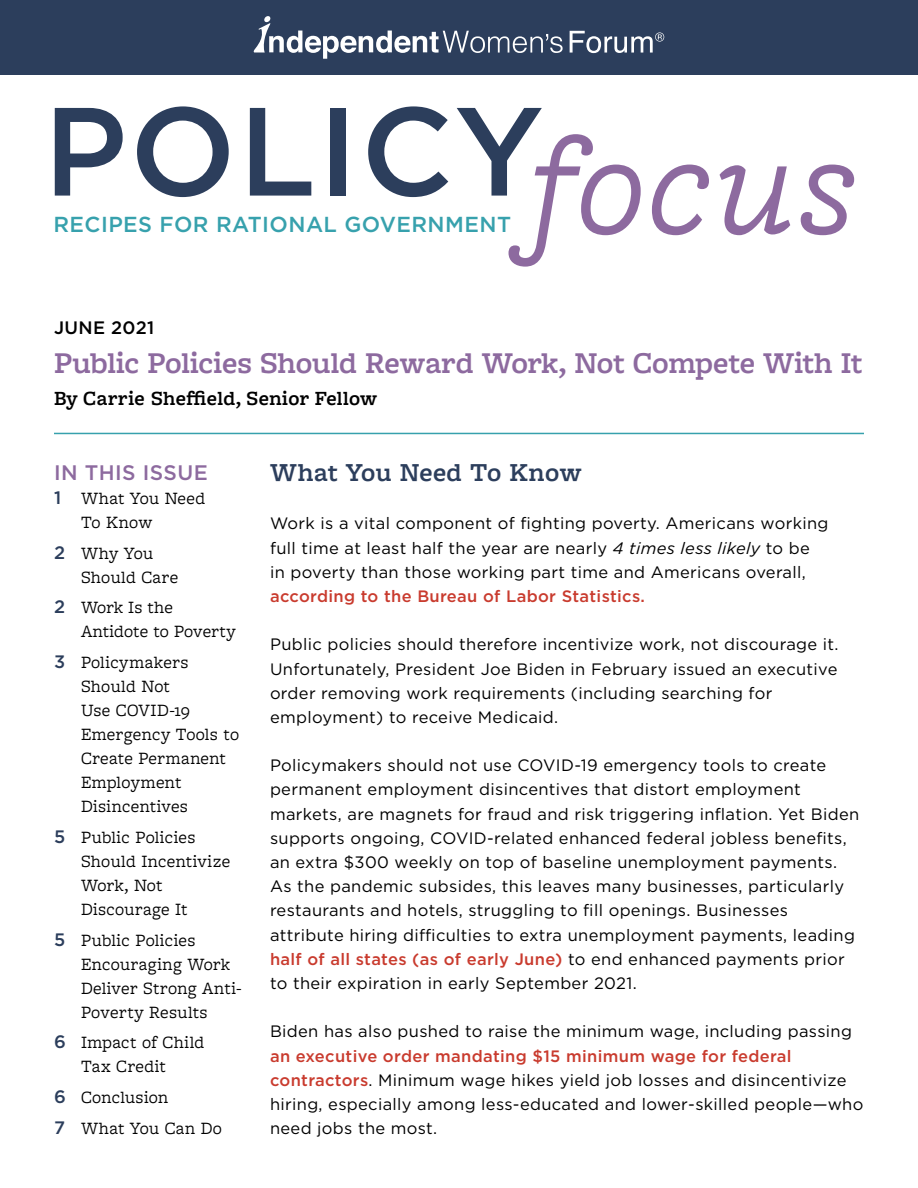
<style>
.page{position:relative;width:918px;height:1188px;background:#fff}
.page>*{position:absolute;margin:0;border:0;box-sizing:border-box;transform-origin:0 0}
.t1{font:italic 145.95px "Freight Macro Pro";letter-spacing:.005em;color:#8d6a9f}
.t2{font:500 125.25px "Gotham";letter-spacing:.02em;color:#2c3e5c}
.t3{font:600 31.5px "Freight Macro Pro";letter-spacing:-.005em;color:#8d6a9f}
.t4{font:600 27px "Freight Macro Pro";letter-spacing:.015em;color:#2c3e5c}
.t5{font:500 21.75px "Gotham";letter-spacing:.02em;color:#37a1ad}
.t6{font:600 21px "Freight Macro Pro";letter-spacing:.02em;color:#000}
.t7{font:500 21px "Gotham";letter-spacing:.02em;color:#8d6a9f}
.t8{font:18px/24px "Freight Macro Pro";letter-spacing:.015em;color:#000}
.t9{font:500 18px "Gotham";letter-spacing:.02em;color:#000}
.t10{font:16.5px/24.2px "Gotham";letter-spacing:.02em;color:#000}
.t11{font:500 16.5px "Gotham";letter-spacing:.02em;color:#c93b2e}
.s1{font-family:"Gotham";font-weight:500;color:#2c3e5c}
.s2{font-style:italic}
.s3{font-weight:500;color:#c93b2e}
</style>
<div class="page">
<div style="left:0;top:0;width:918px;height:75px;background:#2c3e5c"></div>
<svg style="left:254px;top:16px;width:309px;height:43px"></svg>
<svg style="left:570px;top:31px;width:94px;height:22px"></svg>
<hr style="left:54px;top:433px;width:810px;height:1px;background:#37a1ad">
<h2 class="t2" style="left:44px;top:69px;width:502px">POLICY</h2>
<h3 class="t5" style="left:54px;top:210px;width:459px">RECIPES FOR RATIONAL GOVERNMENT</h3>
<h1 class="t1" style="left:531px;top:85px;width:330px">focus</h1>
<p class="t9" style="left:54px;top:316px;width:102px">JUNE 2021</p>
<h3 class="t3" style="left:54px;top:341px;width:810px">Public Policies Should Reward Work, Not Compete With It</h3>
<p class="t6" style="left:54px;top:384px;width:325px">By Carrie Sheffield, Senior Fellow</p>
<p class="t7" style="left:54px;top:459px;width:155px">IN THIS ISSUE</p>
<p class="t8" style="left:81px;top:486px;width:126px;text-indent:-27px"><span class="s1">1</span> What You Need<br>To Know</p>
<p class="t8" style="left:81px;top:540px;width:99px;text-indent:-27px"><span class="s1">2</span> Why You<br>Should Care</p>
<p class="t8" style="left:81px;top:595px;width:156px;text-indent:-27px"><span class="s1">2</span> Work Is the<br>Antidote to Poverty</p>
<p class="t8" style="left:81px;top:650px;width:160px;text-indent:-27px"><span class="s1">3</span> Policymakers<br>Should Not<br>Use COVID-19<br>Emergency Tools to<br>Create Permanent<br>Employment<br>Disincentives</p>
<p class="t8" style="left:81px;top:824px;width:151px;text-indent:-27px"><span class="s1">5</span> Public Policies<br>Should Incentivize<br>Work, Not<br>Discourage It</p>
<p class="t8" style="left:81px;top:927px;width:162px;text-indent:-27px"><span class="s1">5</span> Public Policies<br>Encouraging Work<br>Deliver Strong Anti-<br>Poverty Results</p>
<p class="t8" style="left:81px;top:1030px;width:125px;text-indent:-27px"><span class="s1">6</span> Impact of Child<br>Tax Credit</p>
<p class="t8" style="left:54px;top:1081px;width:169px;line-height:30.8px"><span class="s1">6</span> Conclusion<br><span class="s1">7</span> What You Can Do</p>
<h3 class="t4" style="left:270px;top:454px;width:313px">What You Need To Know</h3>
<p class="t10" style="left:270px;top:511px;width:560px">Work is a vital component of fighting poverty. Americans working full time at least half the year are nearly <span class="s2">4 times less likely</span> to be in poverty than those working part time and Americans overall,</p>
<p class="t11" style="left:270px;top:585px;width:377px">according to the Bureau of Labor Statistics.</p>
<p class="t10" style="left:270px;top:632px;width:570px">Public policies should therefore incentivize work, not discourage it.<br>Unfortunately, President Joe Biden in February issued an executive order removing work requirements (including searching for employment) to receive Medicaid.</p>
<p class="t10" style="left:270px;top:753px;width:591px">Policymakers should not use COVID-19 emergency tools to create permanent employment disincentives that distort employment markets, are magnets for fraud and risk triggering inflation. Yet Biden supports ongoing, COVID-related enhanced federal jobless benefits, an extra $300 weekly on top of baseline unemployment payments.<br>As the pandemic subsides, this leaves many businesses, particularly restaurants and hotels, struggling to fill openings. Businesses attribute hiring difficulties to extra unemployment payments, leading <span class="s3">half of all states (as of early June)</span> to end enhanced payments prior to their expiration in early September 2021.</p>
<p class="t10" style="left:270px;top:1019px;width:584px">Biden has also pushed to raise the minimum wage, including passing</p>
<p class="t10" style="left:270px;top:1043px;width:595px"><span class="s3">an executive order mandating $15 minimum wage for federal contractors</span>. Minimum wage hikes yield job losses and disincentivize hiring, especially among less-educated and lower-skilled people—who need jobs the most.</p>
</div>
